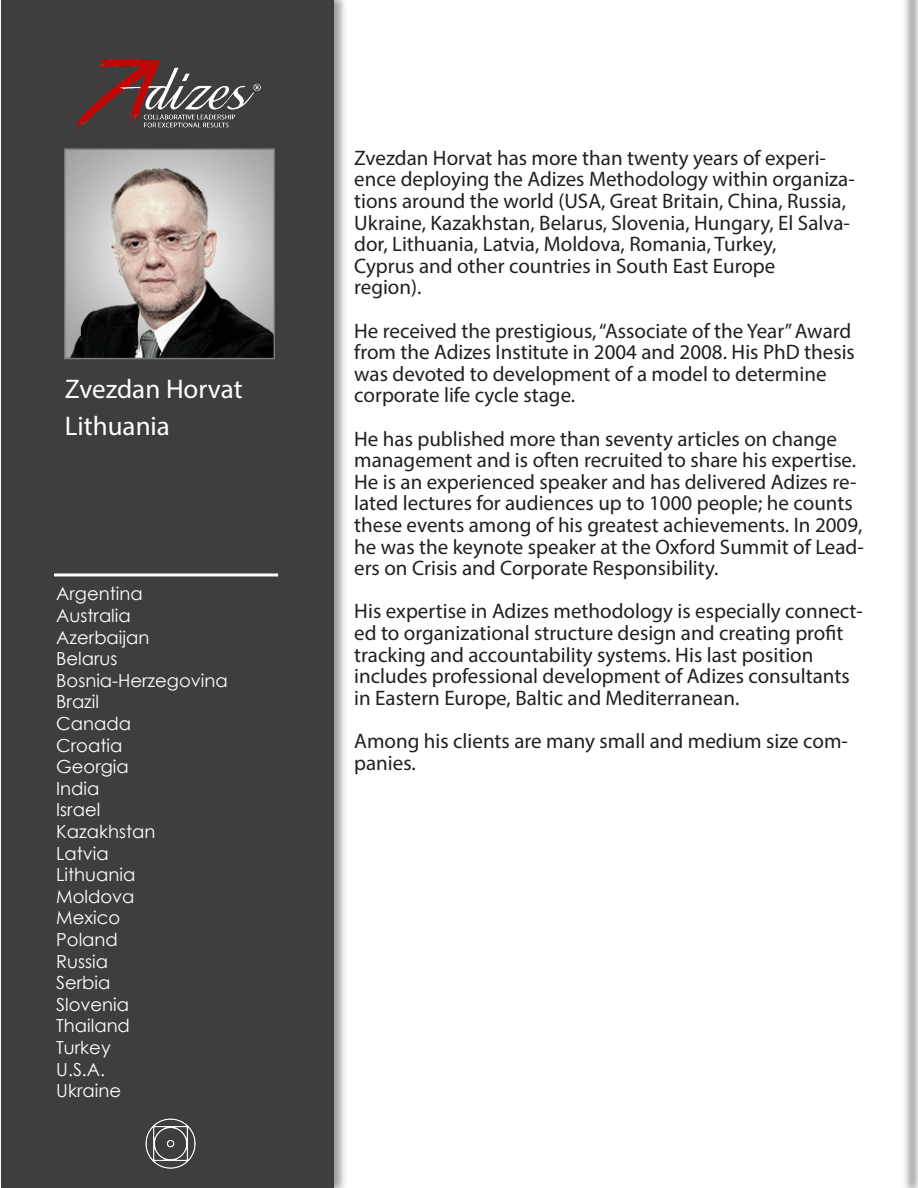
<style>
.page{position:relative;width:918px;height:1188px;background:#fff}
.page>*{position:absolute;margin:0;border:0;box-sizing:border-box;transform-origin:0 0}
.t1{font:27px "Myriad Pro";color:#fff}
.t2{font:21px/21.6px "Myriad Pro";color:#231f20}
.t3{font:18px "Century Gothic";color:#fff}
</style>
<div class="page">
<div style="left:0;top:0;width:348px;height:1188px;background:#231f20;opacity:.45"></div>
<div style="left:1px;top:0;width:332px;height:1188px;background:#3e3e3f"></div>
<hr style="left:54px;top:573px;width:224px;height:3px;background:#fff">
<img style="left:72px;top:59px;width:189px;height:72px">
<div style="left:902px;top:0;width:16px;height:1188px;background:#231f20;opacity:.58"></div>
<img style="left:145px;top:1118px;width:51px;height:51px">
<img style="left:67px;top:151px;width:205px;height:205px">
<div style="left:64px;top:148px;width:211px;height:211px;border:2px solid #79787b"></div>
<p class="t1" style="left:65px;top:373px;width:179px">Zvezdan Horvat</p>
<p class="t1" style="left:65px;top:409px;width:107px">Lithuania</p>
<p class="t3" style="left:56px;top:581px;width:88px">Argentina</p>
<p class="t3" style="left:56px;top:603px;width:76px">Australia</p>
<p class="t3" style="left:56px;top:624px;width:95px">Azerbaijan</p>
<p class="t3" style="left:56px;top:646px;width:63px">Belarus</p>
<p class="t3" style="left:56px;top:668px;width:173px">Bosnia-Herzegovina</p>
<p class="t3" style="left:56px;top:689px;width:44px">Brazil</p>
<p class="t3" style="left:56px;top:711px;width:76px">Canada</p>
<p class="t3" style="left:56px;top:732px;width:68px">Croatia</p>
<p class="t3" style="left:56px;top:754px;width:74px">Georgia</p>
<p class="t3" style="left:56px;top:776px;width:45px">India</p>
<p class="t3" style="left:56px;top:797px;width:46px">Israel</p>
<p class="t3" style="left:56px;top:819px;width:101px">Kazakhstan</p>
<p class="t3" style="left:56px;top:840px;width:54px">Latvia</p>
<p class="t3" style="left:56px;top:862px;width:81px">Lithuania</p>
<p class="t3" style="left:56px;top:884px;width:80px">Moldova</p>
<p class="t3" style="left:56px;top:905px;width:65px">Mexico</p>
<p class="t3" style="left:56px;top:927px;width:63px">Poland</p>
<p class="t3" style="left:56px;top:948px;width:53px">Russia</p>
<p class="t3" style="left:56px;top:970px;width:56px">Serbia</p>
<p class="t3" style="left:56px;top:992px;width:74px">Slovenia</p>
<p class="t3" style="left:56px;top:1013px;width:75px">Thailand</p>
<p class="t3" style="left:56px;top:1035px;width:56px">Turkey</p>
<p class="t3" style="left:56px;top:1056px;width:51px">U.S.A.</p>
<p class="t3" style="left:56px;top:1078px;width:66px">Ukraine</p>
<p class="t2" style="left:354px;top:147px;width:502px">Zvezdan Horvat has more than twenty years of experi&shy;ence deploying the Adizes Methodology within organiza&shy;tions around the world (USA, Great Britain, China, Russia, Ukraine, Kazakhstan, Belarus, Slovenia, Hungary, El Salva&shy;dor, Lithuania, Latvia, Moldova, Romania, Turkey,</p>
<p class="t2" style="left:354px;top:255px;width:423px">Cyprus and other countries in South East Europe</p>
<p class="t2" style="left:354px;top:276px;width:69px">region).</p>
<p class="t2" style="left:354px;top:319px;width:502px">He received the prestigious, “Associate of the Year” Award from the Adizes Institute in 2004 and 2008. His PhD thesis was devoted to development of a model to determine corporate life cycle stage.</p>
<p class="t2" style="left:354px;top:427px;width:511px">He has published more than seventy articles on change management and is often recruited to share his expertise.<br>He is an experienced speaker and has delivered Adizes re&shy;lated lectures for audiences up to 1000 people; he counts these events among of his greatest achievements. In 2009, he was the keynote speaker at the Oxford Summit of Lead&shy;ers on Crisis and Corporate Responsibility.</p>
<p class="t2" style="left:354px;top:600px;width:510px">His expertise in Adizes methodology is especially connect&shy;ed to organizational structure design and creating profit tracking and accountability systems. His last position includes professional development of Adizes consultants in Eastern Europe, Baltic and Mediterranean.</p>
<p class="t2" style="left:354px;top:730px;width:495px">Among his clients are many small and medium size com&shy;panies.</p>
</div>
